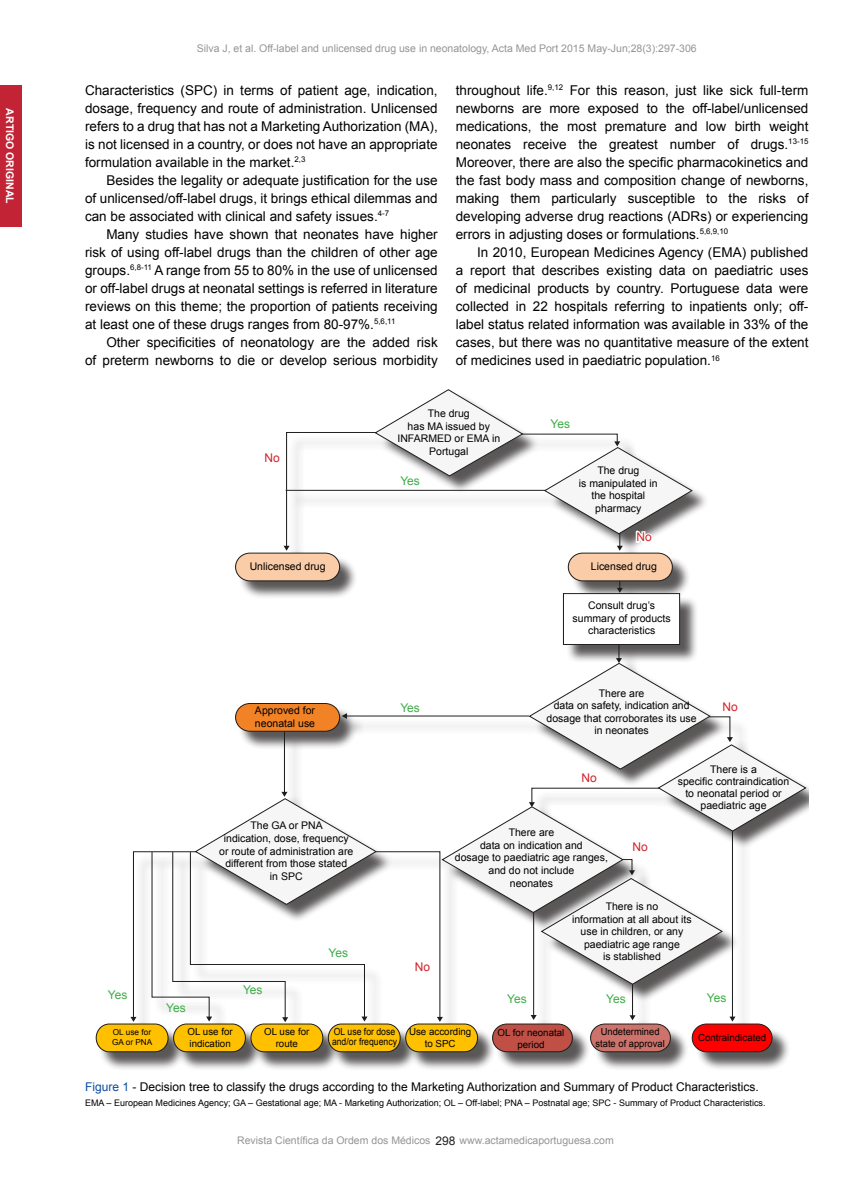
<style>
.page{position:relative;width:851px;height:1191px;background:#fff}
.page>*{position:absolute;margin:0;border:0;box-sizing:border-box;transform-origin:0 0}
.Normal_wrd_1{font:13.5px/18px "Arial";color:#000;text-align:justify}
.Normal_wrd_1-2{font:12px "Arial";color:#000}
.t1{font:12px "Arial";letter-spacing:-.045em;color:#40ae49}
.t2{font:12px "Arial";color:#d1232a}
.t3{font:12px "Arial";color:#231f20}
.t4{font:10.5px/12.6px "Arial";color:#000;text-align:center}
.SUBTITULO{font:10.5px "Arial";color:#939598}
.t5{font:700 10.5px "Arial";color:#fff}
.t6{font:9.75px/11.7px "Arial";color:#000;text-align:center}
.t7{font:9.75px "Arial";color:#000;scale:.96 1}
.t8{font:9.75px "Arial";color:#000;scale:.89 1}
.Normal_wrd_1-3{font:9px "Arial";color:#000}
.t9{font:8.25px "Arial";color:#000}
.s1{color:#0d4da1}
</style>
<div class="page">
<div style="left:0;top:85px;width:21px;height:142px;background:#c22436"></div>
<div style="left:99px;top:393px;width:709px;height:677px;background:#231f20;opacity:.75"></div>
<div style="left:96px;top:1024px;width:72px;height:27px;background:#ffc000;border-radius:13px"></div>
<div style="left:96px;top:1023px;width:72px;height:29px;border:1px solid #1d1d1b;border-radius:13px"></div>
<div style="left:563px;top:593px;width:116px;height:51px;background:#fff"></div>
<div style="left:563px;top:593px;width:117px;height:52px;border:1px solid #1d1d1b"></div>
<svg style="left:130px;top:641px;width:676px;height:411px"></svg>
<svg style="left:235px;top:389px;width:458px;height:204px"></svg>
<p class="t5" style="left:17px;top:108px;width:97px;rotate:90deg">ARTIGO ORIGINAL</p>
<p class="SUBTITULO" style="left:197px;top:41px;width:501px">Silva J, et al. Off-label and unlicensed drug use in neonatology, Acta Med Port 2015 May-Jun;28(3):297-306</p>
<p class="Normal_wrd_1" style="left:85px;top:81px;width:354px">Characteristics (SPC) in terms of patient age, indication, dosage, frequency and route of administration. Unlicensed refers to a drug that has not a Marketing Authorization (MA), is not licensed in a country, or does not have an appropriate formulation available in the market.<sup>2,3</sup></p>
<p class="Normal_wrd_1" style="left:85px;top:171px;width:354px;text-indent:21px">Besides the legality or adequate justification for the use of unlicensed/off-label drugs, it brings ethical dilemmas and can be associated with clinical and safety issues.<sup>4-7</sup></p>
<p class="Normal_wrd_1" style="left:85px;top:225px;width:354px;text-indent:21px">Many studies have shown that neonates have higher risk of using off-label drugs than the children of other age groups.<sup>6,8-11</sup> A range from 55 to 80% in the use of unlicensed or off-label drugs at neonatal settings is referred in literature reviews on this theme; the proportion of patients receiving at least one of these drugs ranges from 80-97%.<sup>5,6,11</sup></p>
<p class="Normal_wrd_1" style="left:85px;top:333px;width:354px;text-align:right">Other specificities of neonatology are the added risk<br>of preterm newborns to die or develop serious morbidity</p>
<p class="Normal_wrd_1" style="left:456px;top:81px;width:354px">throughout life.<sup>9,12</sup> For this reason, just like sick full-term newborns are more exposed to the off-label/unlicensed medications, the most premature and low birth weight neonates receive the greatest number of drugs.<sup>13-15<br></sup>Moreover, there are also the specific pharmacokinetics and the fast body mass and composition change of newborns, making them particularly susceptible to the risks of developing adverse drug reactions (ADRs) or experiencing errors in adjusting doses or formulations.<sup>5,6,9,10</sup></p>
<p class="Normal_wrd_1" style="left:456px;top:243px;width:354px;text-indent:21px">In 2010, European Medicines Agency (EMA) published a report that describes existing data on paediatric uses of medicinal products by country. Portuguese data were collected in 22 hospitals referring to inpatients only; off&shy;label status related information was available in 33% of the cases, but there was no quantitative measure of the extent of medicines used in paediatric population.<sup>16</sup></p>
<p class="t2" style="left:265px;top:450px;width:17px">No</p>
<p class="t4" style="left:250px;top:560px;width:77px">Unlicensed drug</p>
<p class="t4" style="left:428px;top:407px;width:44px">The drug</p>
<p class="t4" style="left:397px;top:419px;width:104px">has MA issued by<br>INFARMED or EMA in<br>Portugal</p>
<p class="t1" style="left:400px;top:472px;width:21px">Yes</p>
<p class="t1" style="left:550px;top:415px;width:21px">Yes</p>
<p class="t4" style="left:597px;top:464px;width:44px">The drug</p>
<p class="t4" style="left:579px;top:477px;width:80px">is manipulated in</p>
<p class="t4" style="left:591px;top:489px;width:55px">the hospital</p>
<p class="t4" style="left:595px;top:502px;width:48px">pharmacy</p>
<p class="t2" style="left:636px;top:529px;width:17px">No</p>
<p class="t4" style="left:591px;top:560px;width:67px">Licensed drug</p>
<p class="t4" style="left:588px;top:599px;width:68px">Consult drug’s</p>
<p class="t4" style="left:572px;top:611px;width:100px">summary of products characteristics</p>
<p class="t1" style="left:108px;top:986px;width:21px">Yes</p>
<p class="t9" style="left:113px;top:1026px;width:40px">OL use for</p>
<p class="t9" style="left:112px;top:1036px;width:42px">GA or PNA</p>
<p class="t4" style="left:255px;top:704px;width:62px">Approved for</p>
<p class="t4" style="left:255px;top:716px;width:62px">neonatal use</p>
<p class="t1" style="left:166px;top:999px;width:21px">Yes</p>
<p class="t4" style="left:250px;top:819px;width:74px">The GA or PNA</p>
<p class="t4" style="left:224px;top:832px;width:126px">indication, dose, frequency</p>
<p class="t4" style="left:219px;top:844px;width:136px">or route of administration are</p>
<p class="t4" style="left:225px;top:857px;width:123px">different from those stated</p>
<p class="t4" style="left:270px;top:869px;width:34px">in SPC</p>
<p class="t1" style="left:243px;top:981px;width:21px">Yes</p>
<p class="t1" style="left:328px;top:944px;width:21px">Yes</p>
<p class="t1" style="left:400px;top:699px;width:21px">Yes</p>
<p class="t2" style="left:415px;top:959px;width:17px">No</p>
<p class="t4" style="left:599px;top:686px;width:47px">There are</p>
<p class="t4" style="left:546px;top:699px;width:151px">data on safety, indication and dosage that corroborates its use in neonates</p>
<p class="t2" style="left:722px;top:698px;width:17px">No</p>
<p class="t2" style="left:581px;top:769px;width:17px">No</p>
<p class="t4" style="left:508px;top:826px;width:47px">There are</p>
<p class="t4" style="left:480px;top:838px;width:104px">data on indication and</p>
<p class="t4" style="left:455px;top:851px;width:154px">dosage to paediatric age ranges, and do not include</p>
<p class="t4" style="left:510px;top:876px;width:45px">neonates</p>
<p class="t2" style="left:632px;top:839px;width:17px">No</p>
<p class="t4" style="left:710px;top:763px;width:48px">There is a</p>
<p class="t4" style="left:678px;top:775px;width:113px">specific contraindication</p>
<p class="t4" style="left:685px;top:787px;width:98px">to neonatal period or</p>
<p class="t4" style="left:700px;top:799px;width:67px">paediatric age</p>
<p class="t4" style="left:605px;top:900px;width:54px">There is no</p>
<p class="t4" style="left:572px;top:912px;width:121px">information at all about its</p>
<p class="t4" style="left:580px;top:925px;width:104px">use in children, or any</p>
<p class="t4" style="left:584px;top:937px;width:97px">paediatric age range</p>
<p class="t4" style="left:603px;top:950px;width:59px">is stablished</p>
<p class="t1" style="left:507px;top:990px;width:21px">Yes</p>
<p class="t1" style="left:606px;top:990px;width:21px">Yes</p>
<p class="t1" style="left:707px;top:989px;width:21px">Yes</p>
<p class="t6" style="left:188px;top:1025px;width:47px">OL use for</p>
<p class="t6" style="left:189px;top:1037px;width:43px">indication</p>
<p class="t6" style="left:264px;top:1025px;width:47px">OL use for</p>
<p class="t6" style="left:276px;top:1037px;width:24px">route</p>
<p class="t6" style="left:497px;top:1027px;width:68px">OL for neonatal period</p>
<p class="t6" style="left:698px;top:1031px;width:70px">Contraindicated</p>
<p class="t8" style="left:334px;top:1024px;width:71px">OL use for dose</p>
<p class="t8" style="left:332px;top:1035px;width:75px">and/or frequency</p>
<p class="t6" style="left:409px;top:1025px;width:64px">Use according</p>
<p class="t6" style="left:425px;top:1037px;width:32px">to SPC</p>
<p class="t7" style="left:601px;top:1024px;width:63px">Undetermined</p>
<p class="t7" style="left:595px;top:1036px;width:74px">state of approval</p>
<p class="Normal_wrd_1-2" style="left:85px;top:1078px;width:675px"><span class="s1">Figure 1</span> - Decision tree to classify the drugs according to the Marketing Authorization and Summary of Product Characteristics.</p>
<p class="Normal_wrd_1-3" style="left:85px;top:1096px;width:682px">EMA – European Medicines Agency; GA – Gestational age; MA - Marketing Authorization; OL – Off-label; PNA – Postnatal age; SPC - Summary of Product Characteristics.</p>
<p class="t3" style="left:435px;top:1132px;width:22px">298</p>
<p class="SUBTITULO" style="left:237px;top:1133px;width:195px">Revista Científica da Ordem dos Médicos</p>
<p class="SUBTITULO" style="left:459px;top:1133px;width:156px">www.actamedicaportuguesa.com</p>
</div>
